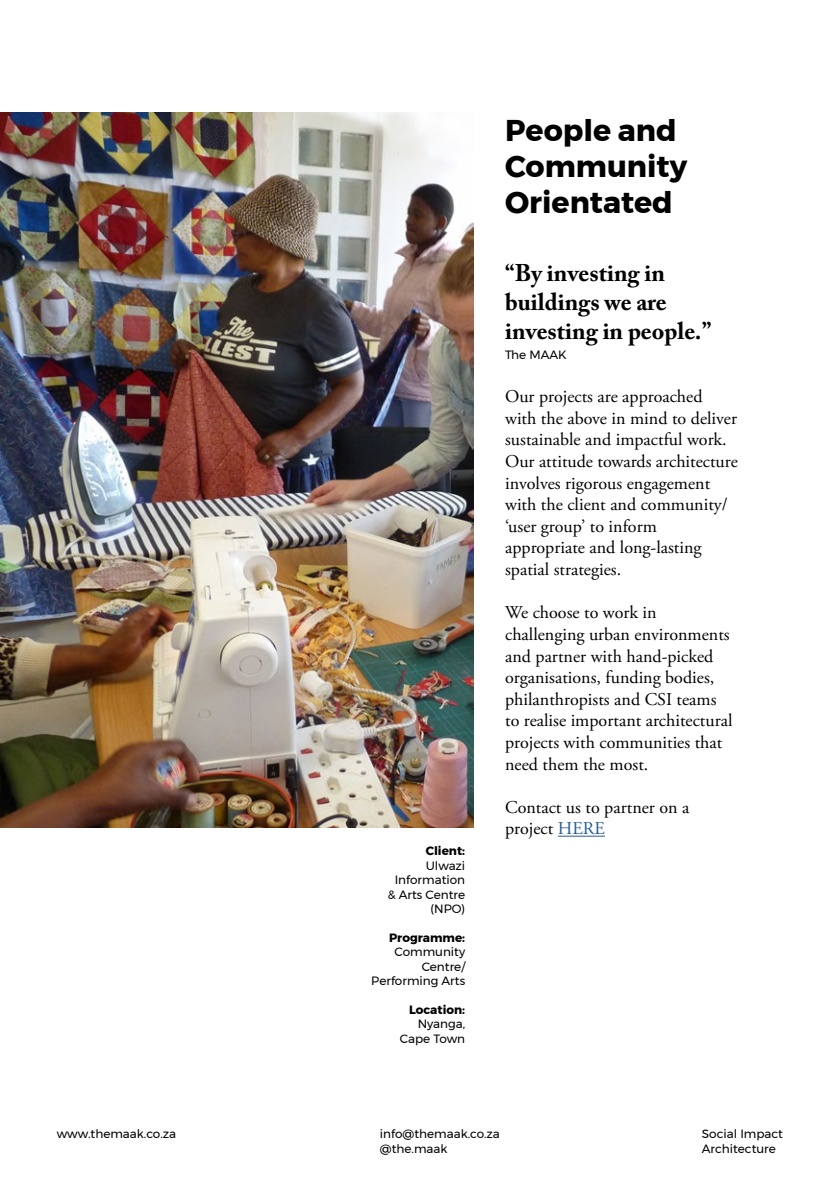
<style>
.page{position:relative;width:840px;height:1191px;background:#fff}
.page>*{position:absolute;margin:0;border:0;box-sizing:border-box;transform-origin:0 0}
.t1{font:700 30px/36px "Montserrat";color:#000}
.t2{font:700 24px/28.8px "Adobe Caslon Pro";color:#000}
.t3{font:18px/21.6px "Adobe Garamond Pro";color:#000}
.t4{font:12px/14.4px "Montserrat";color:#000;text-align:right}
.t5{font:700 12px "Montserrat";color:#000}
.s1{color:#275b9b}
</style>
<div class="page">
<img style="left:0;top:112px;width:473px;height:715px">
<hr style="left:557px;top:835px;width:47px;height:1px;background:#275b9b">
<h1 class="t1" style="left:505px;top:112px;width:183px">People and<br>Community<br>Orientated</h1>
<p class="t5" style="left:425px;top:841px;width:41px">Client:</p>
<p class="t4" style="left:387px;top:858px;width:79px">Ulwazi<br>Information &amp; Arts Centre (NPO)</p>
<p class="t5" style="left:389px;top:928px;width:78px">Programme:</p>
<p class="t4" style="left:371px;top:944px;width:95px">Community<br>Centre/<br>Performing Arts</p>
<p class="t5" style="left:409px;top:1000px;width:57px">Location:</p>
<p class="t4" style="left:399px;top:1016px;width:67px">Nyanga,<br>Cape Town</p>
<h2 class="t2" style="left:505px;top:259px;width:208px">“By investing in buildings we are investing in people.”</h2>
<p class="t4" style="left:505px;top:347px;width:63px">The MAAK</p>
<p class="t3" style="left:505px;top:386px;width:234px">Our projects are approached with the above in mind to deliver sustainable and impactful work.<br>Our attitude towards architecture involves rigorous engagement with the client and community/ ‘user group’ to inform appropriate and long-lasting spatial strategies.</p>
<p class="t3" style="left:505px;top:602px;width:229px">We choose to work in challenging urban environments and partner with hand-picked organisations, funding bodies, philanthropists and CSI teams to realise important architectural projects with communities that need them the most.</p>
<p class="t3" style="left:505px;top:797px;width:186px">Contact us to partner on a project <span class="s1">HERE</span></p>
<p class="t4" style="left:57px;top:1126px;width:121px">www.themaak.co.za</p>
<p class="t4" style="left:380px;top:1126px;width:121px;text-align:left">info@themaak.co.za @the.maak</p>
<p class="t4" style="left:701px;top:1126px;width:83px;text-align:left">Social Impact<br>Architecture</p>
</div>
